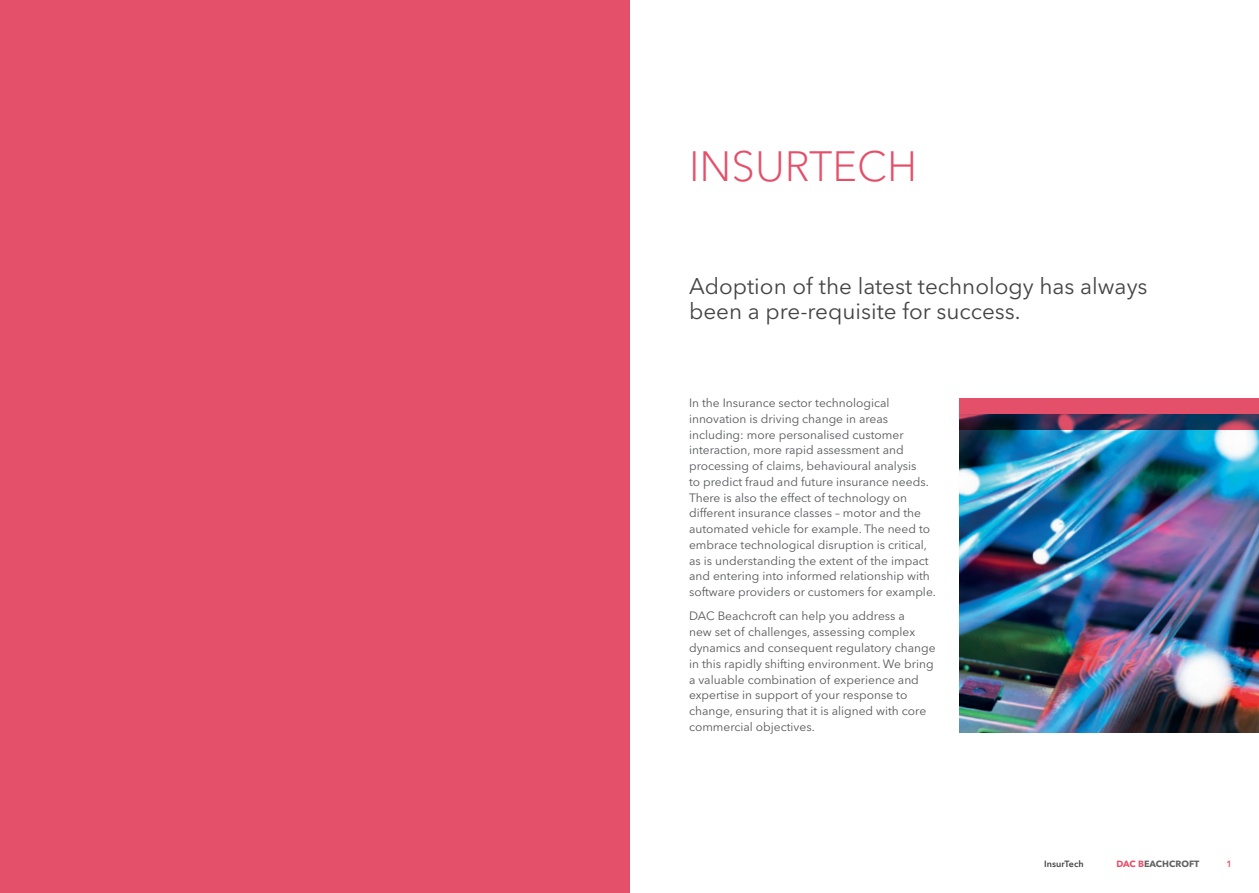
<style>
.page{position:relative;width:1259px;height:893px;background:#fff}
.page>*{position:absolute;margin:0;border:0;box-sizing:border-box;transform-origin:0 0}
.Section_headings{font:300 42px "Avenir Next LT Pro";color:#e45069}
.Standfirsts_-_Intro{font:22.5px/25.5px "Avenir Next LT Pro";color:#444445}
.Body_copy_style{font:12px/15.8px "Avenir Next LT Pro";color:#57585a}
.t1{font:700 9px "Avenir Next LT Pro";color:#626263}
.t2{font:600 9px "Avenir Next LT Pro";color:#444445}
.t3{font:600 9px "Avenir Next LT Pro";color:#e45069}
.s1{color:#e45069}
</style>
<div class="page">
<div style="left:0;top:0;width:629px;height:893px;background:#e45069"></div>
<img style="left:959px;top:430px;width:300px;height:303px">
<svg style="left:959px;top:398px;width:300px;height:32px;background:#8e3f5c"></svg>
<p class="Section_headings" style="left:689px;top:141px;width:230px">INSURTECH</p>
<p class="Standfirsts_-_Intro" style="left:689px;top:273px;width:460px">Adoption of the latest technology has always been a pre-requisite for success.</p>
<p class="Body_copy_style" style="left:689px;top:395px;width:248px">In the Insurance sector technological innovation is driving change in areas including: more personalised customer interaction, more rapid assessment and processing of claims, behavioural analysis<br>to predict fraud and future insurance needs.<br>There is also the effect of technology on different insurance classes – motor and the automated vehicle for example. The need to embrace technological disruption is critical, as is understanding the extent of the impact and entering into informed relationship with software providers or customers for example.</p>
<p class="Body_copy_style" style="left:689px;top:608px;width:248px">DAC Beachcroft can help you address a<br>new set of challenges, assessing complex dynamics and consequent regulatory change in this rapidly shifting environment. We bring a valuable combination of experience and expertise in support of your response to change, ensuring that it is aligned with core commercial objectives.</p>
<p class="t2" style="left:1044px;top:858px;width:41px">InsurTech</p>
<p class="t1" style="left:1116px;top:858px;width:84px"><span class="s1">DAC B</span>EACHCROFT</p>
<p class="t3" style="left:1226px;top:858px;width:7px">1</p>
</div>
